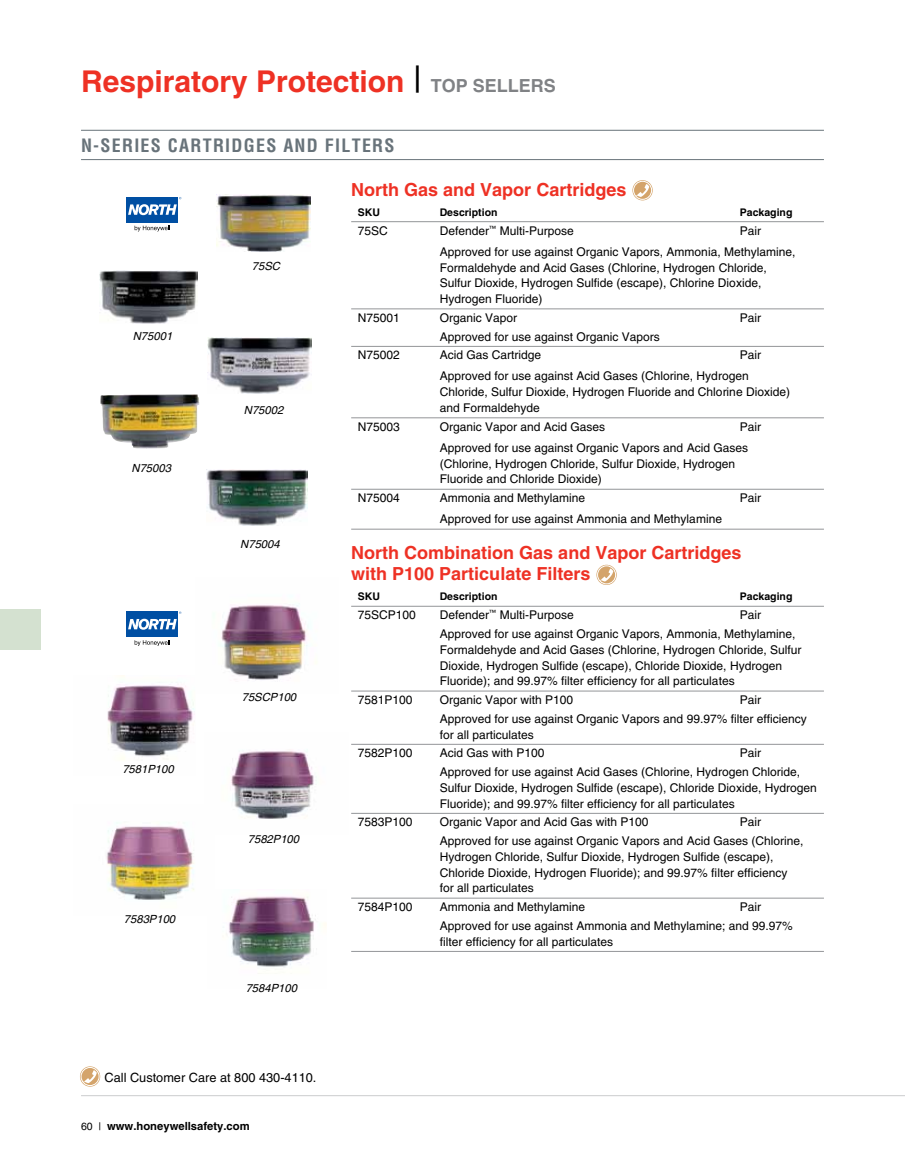
<style>
.page{position:relative;width:905px;height:1175px;background:#fff}
.page>*{position:absolute;margin:0;border:0;box-sizing:border-box;transform-origin:0 0}
.t1{font:700 30px "Helvetica";color:#ee3124}
.t2{font:700 18px/21px "Helvetica";color:#ee3124}
.t3{font:700 condensed 18px "Helvetica";letter-spacing:.07em;color:#68737a}
.t4{font:12.75px "Helvetica";color:#000}
.t5{font:12px/15.8px "Helvetica";color:#000}
.t6{font:italic 11.25px "Helvetica";color:#000}
.t7{font:700 11.25px "Helvetica";color:#000}
.t8{font:700 10.5px "Helvetica";color:#000}
.s1{font-weight:400;font-size:36px;color:#000}
.s2{font-size:18px;color:#808285}
.s3{font-weight:400;font-size:10.5px}
</style>
<div class="page">
<div style="left:0;top:609px;width:40px;height:40px;background:#d4e1d0"></div>
<svg style="left:80px;top:1066px;width:20px;height:20px"></svg>
<svg style="left:83px;top:1070px;width:14px;height:13px"></svg>
<div style="left:81px;top:1067px;width:18px;height:18px;border:1px solid #fff;border-radius:50%"></div>
<hr style="left:81px;top:130px;width:743px;height:1px;background:#68737a">
<hr style="left:81px;top:159px;width:743px;height:1px;background:#68737a">
<hr style="left:81px;top:1095px;width:823px;height:1px;background:#cbcdce">
<hr style="left:351px;top:221px;width:473px;height:1px;background:#939598">
<hr style="left:351px;top:308px;width:473px;height:1px;background:#939598">
<hr style="left:351px;top:346px;width:473px;height:1px;background:#939598">
<hr style="left:351px;top:417px;width:473px;height:1px;background:#939598">
<hr style="left:351px;top:489px;width:473px;height:1px;background:#939598">
<hr style="left:351px;top:529px;width:473px;height:1px;background:#939598">
<hr style="left:351px;top:606px;width:473px;height:1px;background:#939598">
<hr style="left:351px;top:690px;width:473px;height:1px;background:#939598">
<hr style="left:351px;top:744px;width:473px;height:1px;background:#939598">
<hr style="left:351px;top:813px;width:473px;height:1px;background:#939598">
<hr style="left:351px;top:897px;width:473px;height:1px;background:#939598">
<hr style="left:351px;top:951px;width:473px;height:1px;background:#939598">
<svg style="left:632px;top:180px;width:20px;height:20px"></svg>
<svg style="left:635px;top:184px;width:14px;height:13px"></svg>
<div style="left:633px;top:181px;width:18px;height:18px;border:1px solid #fff;border-radius:50%"></div>
<svg style="left:596px;top:565px;width:20px;height:20px"></svg>
<svg style="left:599px;top:568px;width:14px;height:13px"></svg>
<div style="left:597px;top:565px;width:18px;height:19px;border:1px solid #fff;border-radius:50%"></div>
<img style="left:216px;top:195px;width:95px;height:57px">
<img style="left:99px;top:270px;width:98px;height:53px">
<img style="left:208px;top:338px;width:103px;height:55px">
<img style="left:100px;top:394px;width:99px;height:55px">
<img style="left:206px;top:470px;width:101px;height:55px">
<img style="left:220px;top:603px;width:89px;height:77px">
<img style="left:107px;top:675px;width:88px;height:85px">
<img style="left:231px;top:750px;width:86px;height:69px">
<img style="left:106px;top:822px;width:88px;height:78px">
<img style="left:226px;top:896px;width:100px;height:72px">
<svg style="left:135px;top:226px;width:35px;height:5px"></svg>
<div style="left:126px;top:197px;width:52px;height:25px;background:#004fa3"></div>
<svg style="left:128px;top:197px;width:53px;height:18px"></svg>
<svg style="left:135px;top:640px;width:35px;height:6px"></svg>
<div style="left:126px;top:611px;width:52px;height:26px;background:#004fa3"></div>
<svg style="left:128px;top:611px;width:53px;height:18px"></svg>
<h1 class="t1" style="left:81px;top:63px;width:476px">Respiratory Protection <span class="s1">|</span> <span class="s2">TOP SELLERS</span></h1>
<h2 class="t3" style="left:81px;top:134px;width:63px">N-SERIES</h2>
<h2 class="t3" style="left:168px;top:134px;width:228px">CARTRIDGES AND FILTERS</h2>
<p class="t6" style="left:133px;top:330px;width:41px">N75001</p>
<p class="t6" style="left:132px;top:461px;width:41px">N75003</p>
<p class="t6" style="left:122px;top:762px;width:53px">7581P100</p>
<p class="t6" style="left:124px;top:912px;width:53px">7583P100</p>
<p class="t6" style="left:252px;top:260px;width:30px">75SC</p>
<p class="t6" style="left:244px;top:403px;width:41px">N75002</p>
<p class="t6" style="left:240px;top:537px;width:41px">N75004</p>
<p class="t6" style="left:242px;top:690px;width:56px">75SCP100</p>
<p class="t6" style="left:248px;top:833px;width:53px">7582P100</p>
<p class="t6" style="left:246px;top:981px;width:53px">7584P100</p>
<p class="t4" style="left:104px;top:1070px;width:213px">Call Customer Care at 800 430-4110.</p>
<p class="t7" style="left:81px;top:1118px;width:170px"><span class="s3">60 |</span> www.honeywellsafety.com</p>
<h2 class="t2" style="left:351px;top:179px;width:277px">North Gas and Vapor Cartridges</h2>
<p class="t8" style="left:358px;top:206px;width:24px">SKU</p>
<p class="t8" style="left:440px;top:206px;width:59px">Description</p>
<p class="t8" style="left:739px;top:206px;width:54px">Packaging</p>
<p class="t5" style="left:358px;top:222px;width:27px">75SC</p>
<p class="t5" style="left:440px;top:222px;width:135px">Defender<sup>™</sup> Multi-Purpose</p>
<p class="t5" style="left:439px;top:220px;width:357px;line-height:21.1px;text-indent:300px">Pair<br>Approved for use against Organic Vapors, Ammonia, Methylamine,</p>
<p class="t5" style="left:439px;top:259px;width:328px">Formaldehyde and Acid Gases (Chlorine, Hydrogen Chloride,<br>Sulfur Dioxide, Hydrogen Sulfide (escape), Chlorine Dioxide,<br>Hydrogen Fluoride)</p>
<p class="t5" style="left:358px;top:310px;width:68px">N75001 O</p>
<p class="t5" style="left:449px;top:310px;width:70px">rganic Vapor</p>
<p class="t5" style="left:739px;top:310px;width:23px">Pair</p>
<p class="t5" style="left:439px;top:328px;width:222px">Approved for use against Organic Vapors</p>
<p class="t5" style="left:358px;top:347px;width:44px">N75002</p>
<p class="t5" style="left:439px;top:347px;width:103px">Acid Gas Cartridge</p>
<p class="t5" style="left:439px;top:344px;width:323px;line-height:21.1px;text-indent:300px">Pair<br>Approved for use against Acid Gases (Chlorine, Hydrogen</p>
<p class="t5" style="left:439px;top:384px;width:352px">Chloride, Sulfur Dioxide, Hydrogen Fluoride and Chlorine Dioxide) and Formaldehyde</p>
<p class="t5" style="left:358px;top:418px;width:68px">N75003 O</p>
<p class="t5" style="left:449px;top:418px;width:158px">rganic Vapor and Acid Gases</p>
<p class="t5" style="left:439px;top:416px;width:323px;line-height:21.1px;text-indent:300px">Pair<br>Approved for use against Organic Vapors and Acid Gases</p>
<p class="t5" style="left:439px;top:455px;width:297px">(Chlorine, Hydrogen Chloride, Sulfur Dioxide, Hydrogen<br>Fluoride and Chloride Dioxide)</p>
<p class="t5" style="left:358px;top:490px;width:44px">N75004</p>
<p class="t5" style="left:439px;top:490px;width:147px">Ammonia and Methylamine</p>
<p class="t5" style="left:739px;top:490px;width:23px">Pair</p>
<p class="t5" style="left:439px;top:511px;width:284px">Approved for use against Ammonia and Methylamine</p>
<h2 class="t2" style="left:351px;top:542px;width:392px">North Combination Gas and Vapor Cartridges with P100 Particulate Filters</h2>
<p class="t8" style="left:358px;top:590px;width:24px">SKU</p>
<p class="t8" style="left:440px;top:590px;width:59px">Description</p>
<p class="t8" style="left:739px;top:590px;width:54px">Packaging</p>
<p class="t5" style="left:358px;top:607px;width:60px">75SCP100</p>
<p class="t5" style="left:440px;top:607px;width:135px">Defender<sup>™</sup> Multi-Purpose</p>
<p class="t5" style="left:439px;top:605px;width:357px;line-height:18.8px;text-indent:300px">Pair<br>Approved for use against Organic Vapors, Ammonia, Methylamine,</p>
<p class="t5" style="left:439px;top:641px;width:363px">Formaldehyde and Acid Gases (Chlorine, Hydrogen Chloride, Sulfur<br>Dioxide, Hydrogen Sulfide (escape), Chloride Dioxide, Hydrogen<br>Fluoride); and 99.97% filter efficiency for all particulates</p>
<p class="t5" style="left:358px;top:692px;width:74px">7581P100 O</p>
<p class="t5" style="left:449px;top:692px;width:126px">rganic Vapor with P100</p>
<p class="t5" style="left:439px;top:690px;width:368px;line-height:18.8px;text-indent:300px">Pair<br>Approved for use against Organic Vapors and 99.97% filter efficiency</p>
<p class="t5" style="left:439px;top:726px;width:96px">for all particulates</p>
<p class="t5" style="left:358px;top:745px;width:56px">7582P100</p>
<p class="t5" style="left:439px;top:745px;width:106px">Acid Gas with P100</p>
<p class="t5" style="left:439px;top:743px;width:362px;line-height:18.8px;text-indent:300px">Pair<br>Approved for use against Acid Gases (Chlorine, Hydrogen Chloride,</p>
<p class="t5" style="left:439px;top:779px;width:378px">Sulfur Dioxide, Hydrogen Sulfide (escape), Chloride Dioxide, Hydrogen<br>Fluoride); and 99.97% filter efficiency for all particulates</p>
<p class="t5" style="left:358px;top:814px;width:74px">7583P100 O</p>
<p class="t5" style="left:449px;top:814px;width:201px">rganic Vapor and Acid Gas with P100</p>
<p class="t5" style="left:439px;top:812px;width:365px;line-height:18.8px;text-indent:300px">Pair<br>Approved for use against Organic Vapors and Acid Gases (Chlorine,</p>
<p class="t5" style="left:439px;top:848px;width:349px">Hydrogen Chloride, Sulfur Dioxide, Hydrogen Sulfide (escape),<br>Chloride Dioxide, Hydrogen Fluoride); and 99.97% filter efficiency for all particulates</p>
<p class="t5" style="left:358px;top:899px;width:56px">7584P100</p>
<p class="t5" style="left:439px;top:899px;width:147px">Ammonia and Methylamine</p>
<p class="t5" style="left:439px;top:897px;width:354px;line-height:18.8px;text-indent:300px">Pair<br>Approved for use against Ammonia and Methylamine; and 99.97%</p>
<p class="t5" style="left:439px;top:933px;width:175px">filter efficiency for all particulates</p>
</div>
